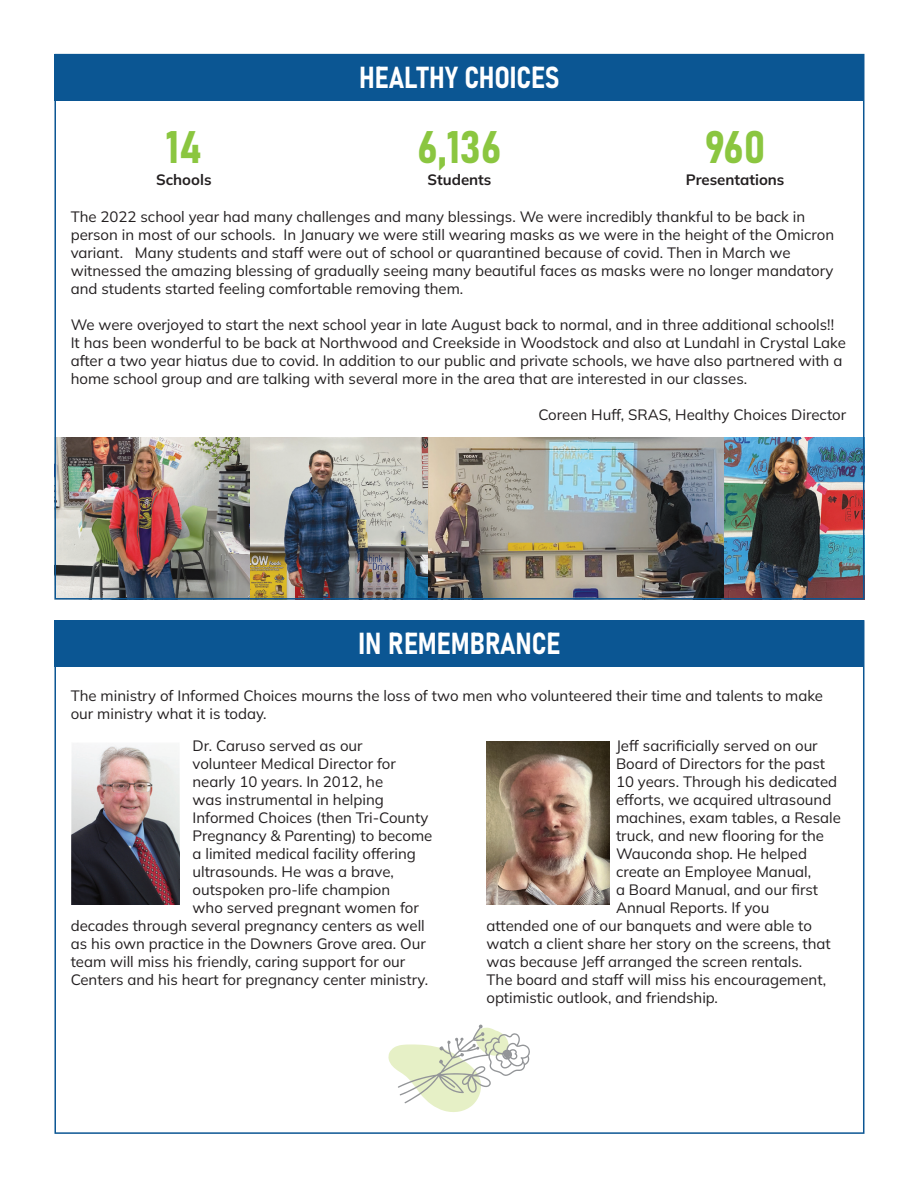
<style>
.page{position:relative;width:918px;height:1188px;background:#fff}
.page>*{position:absolute;margin:0;border:0;box-sizing:border-box;transform-origin:0 0}
.t1{font:45px "Bahnschrift";color:#8bc640}
.t2{font:30px "Bahnschrift";color:#fff;scale:.95 1}
.t3{font:15px/18px "Mulish";color:#231f20}
.t4{font:700 15px "Mulish";color:#231f20}
</style>
<div class="page">
<div style="left:54px;top:54px;width:810px;height:46px;background:#0b5693"></div>
<div style="left:54px;top:620px;width:810px;height:46px;background:#0b5693"></div>
<img style="left:57px;top:437px;width:804px;height:160px">
<img style="left:71px;top:743px;width:108px;height:162px">
<img style="left:486px;top:741px;width:123px;height:164px">
<svg style="left:388px;top:1025px;width:142px;height:87px"></svg>
<p class="t1" style="left:166px;top:113px;width:38px">14</p>
<p class="t4" style="left:156px;top:170px;width:57px">Schools</p>
<p class="t2" style="left:359px;top:55px;width:213px">HEALTHY CHOICES</p>
<p class="t1" style="left:418px;top:113px;width:85px">6,136</p>
<p class="t4" style="left:427px;top:170px;width:65px">Students</p>
<p class="t1" style="left:705px;top:113px;width:62px">960</p>
<p class="t4" style="left:686px;top:170px;width:100px">Presentations</p>
<p class="t3" style="left:71px;top:207px;width:765px">The 2022 school year had many challenges and many blessings. We were incredibly thankful to be back in person in most of our schools. In January we were still wearing masks as we were in the height of the Omicron variant. Many students and staff were out of school or quarantined because of covid. Then in March we witnessed the amazing blessing of gradually seeing many beautiful faces as masks were no longer mandatory and students started feeling comfortable removing them.</p>
<p class="t3" style="left:71px;top:315px;width:777px">We were overjoyed to start the next school year in late August back to normal, and in three additional schools!!<br>It has been wonderful to be back at Northwood and Creekside in Woodstock and also at Lundahl in Crystal Lake after a two year hiatus due to covid. In addition to our public and private schools, we have also partnered with a home school group and are talking with several more in the area that are interested in our classes.</p>
<p class="t3" style="left:539px;top:405px;width:309px">Coreen Huff, SRAS, Healthy Choices Director</p>
<p class="t2" style="left:359px;top:621px;width:214px">IN REMEMBRANCE</p>
<p class="t3" style="left:71px;top:687px;width:754px">The ministry of Informed Choices mourns the loss of two men who volunteered their time and talents to make our ministry what it is today.</p>
<p class="t3" style="left:193px;top:737px;width:172px">Dr. Caruso served as our</p>
<p class="t3" style="left:193px;top:755px;width:205px">volunteer Medical Director for</p>
<p class="t3" style="left:193px;top:773px;width:192px">nearly 10 years. In 2012, he</p>
<p class="t3" style="left:193px;top:791px;width:193px">was instrumental in helping</p>
<p class="t3" style="left:193px;top:809px;width:237px">Informed Choices (then Tri-County</p>
<p class="t3" style="left:193px;top:827px;width:241px">Pregnancy &amp; Parenting) to become</p>
<p class="t3" style="left:193px;top:845px;width:225px">a limited medical facility offering</p>
<p class="t3" style="left:193px;top:863px;width:203px">ultrasounds. He was a brave,</p>
<p class="t3" style="left:193px;top:881px;width:199px">outspoken pro-life champion</p>
<p class="t3" style="left:193px;top:899px;width:228px">who served pregnant women for</p>
<p class="t3" style="left:71px;top:917px;width:356px">decades through several pregnancy centers as well</p>
<p class="t3" style="left:71px;top:935px;width:357px">as his own practice in the Downers Grove area. Our</p>
<p class="t3" style="left:71px;top:953px;width:336px">team will miss his friendly, caring support for our</p>
<p class="t3" style="left:71px;top:971px;width:359px">Centers and his heart for pregnancy center ministry.</p>
<p class="t3" style="left:616px;top:737px;width:226px">Jeff sacrificially served on our<br>Board of Directors for the past<br>10 years. Through his dedicated efforts, we acquired ultrasound machines, exam tables, a Resale truck, and new flooring for the<br>Wauconda shop. He helped create an Employee Manual,<br>a Board Manual, and our first<br>Annual Reports. If you</p>
<p class="t3" style="left:486px;top:917px;width:346px">attended one of our banquets and were able to watch a client share her story on the screens, that was because Jeff arranged the screen rentals.<br>The board and staff will miss his encouragement, optimistic outlook, and friendship.</p>
</div>
